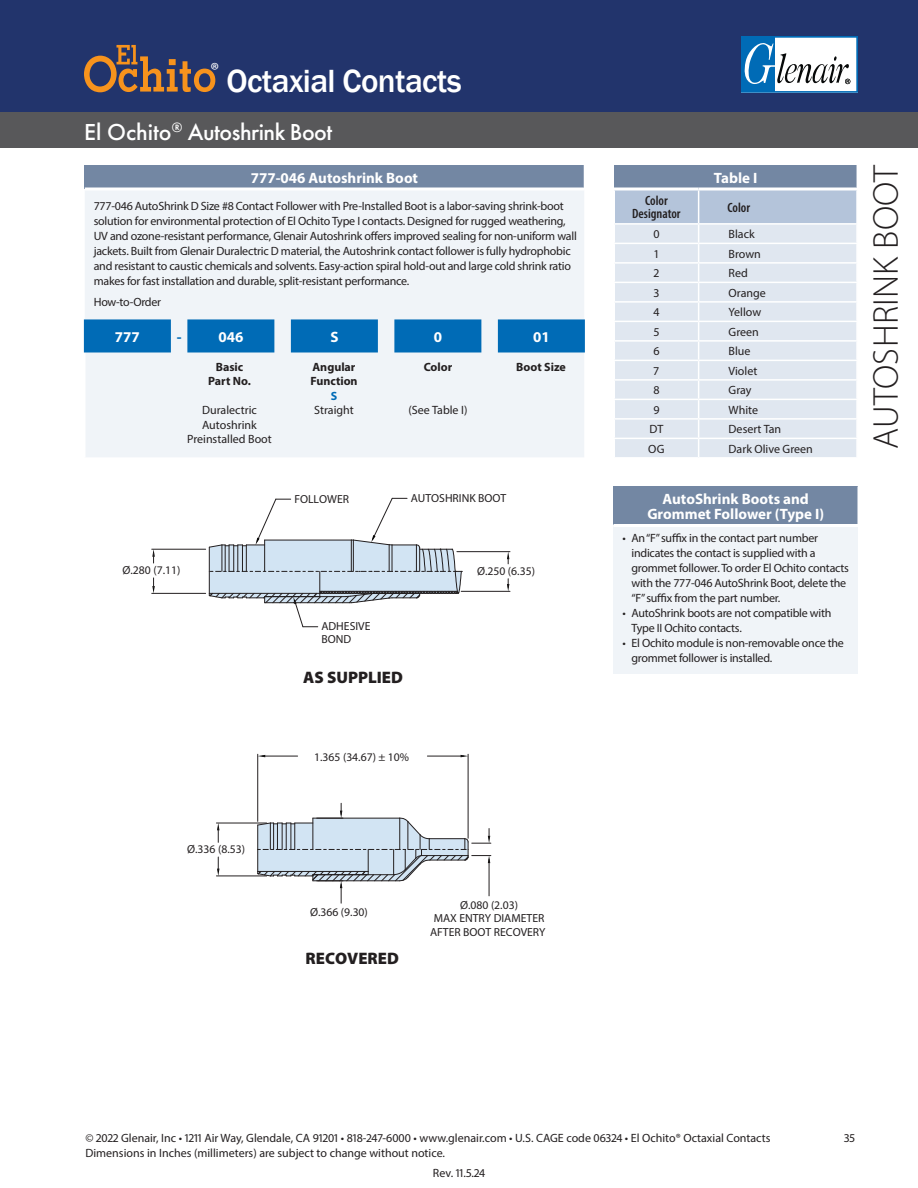
<style>
.page{position:relative;width:918px;height:1188px;background:#fff}
.page>*{position:absolute;margin:0;border:0;box-sizing:border-box;transform-origin:0 0}
.t1{font:300 36px "Myriad Pro";letter-spacing:.01em;color:#231f20}
.t2{font:500 33px "Franklin Gothic";letter-spacing:-.02em;color:#fff}
.t3{font:500 24px "Futura PT";letter-spacing:-.02em;color:#fff}
.t4{font:20.7px "Myriad Pro";color:#fff}
.t5{font:900 16.65px "Myriad Pro";color:#231f20}
.t6{font:700 15px/15px "Myriad Pro";color:#fff;text-align:center}
.t7{font:700 15px "Myriad Pro";color:#006bb6}
.t8{font:600 condensed 13.5px/13.5px "Myriad Pro";color:#231f20;text-align:center}
.t9{font:12px/15px "Myriad Pro";letter-spacing:-.02em;color:#231f20}
.t10{font:12px/14.4px "Myriad Pro";color:#231f20;text-align:center}
.t11{font:700 12px/14.4px "Myriad Pro";color:#231f20;text-align:center}
.t12{font:700 12px "Myriad Pro";color:#006bb6}
.t13{font:11.7px/14px "Myriad Pro";color:#231f20}
</style>
<div class="page">
<div style="left:614px;top:486px;width:244px;height:39px;background:#7387a3"></div>
<div style="left:614px;top:525px;width:244px;height:149px;background:#f0f4f8"></div>
<hr style="left:614px;top:524px;width:244px;height:3px;background:#fff">
<div style="left:85px;top:165px;width:499px;height:24px;background:#7387a3"></div>
<div style="left:85px;top:191px;width:499px;height:266px;background:#f0f4f8"></div>
<hr style="left:85px;top:188px;width:500px;height:2px;background:#fff">
<hr style="left:84px;top:333px;width:2px;height:124px;background:#fff">
<svg style="left:84px;top:319px;width:501px;height:33px;background:#227ebf"></svg>
<svg style="left:614px;top:165px;width:243px;height:292px;background:#d5dde8"></svg>
<hr style="left:152px;top:549px;width:54px;height:1px;background:#231f20">
<hr style="left:152px;top:593px;width:54px;height:1px;background:#231f20">
<svg style="left:152px;top:549px;width:3px;height:14px"></svg>
<svg style="left:152px;top:578px;width:3px;height:15px"></svg>
<hr style="left:457px;top:551px;width:53px;height:1px;background:#231f20">
<hr style="left:461px;top:591px;width:49px;height:1px;background:#231f20">
<svg style="left:507px;top:552px;width:2px;height:12px"></svg>
<svg style="left:507px;top:579px;width:2px;height:12px"></svg>
<hr style="left:257px;top:754px;width:1px;height:67px;background:#231f20">
<hr style="left:468px;top:754px;width:1px;height:84px;background:#231f20">
<svg style="left:258px;top:755px;width:7px;height:2px"></svg>
<hr style="left:263px;top:756px;width:35px;height:1px;background:#231f20">
<hr style="left:427px;top:756px;width:37px;height:1px;background:#231f20">
<hr style="left:216px;top:823px;width:51px;height:1px;background:#231f20">
<hr style="left:216px;top:876px;width:51px;height:1px;background:#231f20">
<svg style="left:217px;top:823px;width:2px;height:19px"></svg>
<svg style="left:217px;top:857px;width:2px;height:19px"></svg>
<svg style="left:257px;top:803px;width:234px;height:100px"></svg>
<svg style="left:209px;top:498px;width:253px;height:129px"></svg>
<div style="left:0;top:0;width:918px;height:112px;background:#22346c"></div>
<svg style="left:741px;top:36px;width:117px;height:57px;background:#9fbfd6"></svg>
<div style="left:0;top:112px;width:918px;height:36px;background:#58585a"></div>
<svg style="left:84px;top:45px;width:131px;height:47px"></svg>
<h3 class="t4" style="left:211px;top:57px;width:10px">®</h3>
<h2 class="t2" style="left:227px;top:60px;width:237px">Octaxial Contacts</h2>
<h3 class="t3" style="left:84px;top:117px;width:250px">El Ochito<sup>®</sup> Autoshrink Boot</h3>
<p class="t6" style="left:251px;top:170px;width:169px">777-046 Autoshrink Boot</p>
<p class="t9" style="left:94px;top:198px;width:485px">777-046 AutoShrink D Size #8 Contact Follower with Pre-Installed Boot is a labor-saving shrink-boot solution for environmental protection of El Ochito Type I contacts. Designed for rugged weathering, UV and ozone-resistant performance, Glenair Autoshrink offers improved sealing for non-uniform wall jackets. Built from Glenair Duralectric D material, the Autoshrink contact follower is fully hydrophobic and resistant to caustic chemicals and solvents. Easy-action spiral hold-out and large cold shrink ratio makes for fast installation and durable, split-resistant performance.</p>
<p class="t9" style="left:94px;top:294px;width:69px">How-to-Order</p>
<p class="t6" style="left:115px;top:329px;width:26px">777</p>
<p class="t7" style="left:177px;top:327px;width:6px">-</p>
<p class="t6" style="left:218px;top:329px;width:26px">046</p>
<p class="t6" style="left:330px;top:329px;width:10px">S</p>
<p class="t6" style="left:434px;top:329px;width:10px">0</p>
<p class="t6" style="left:533px;top:329px;width:18px">01</p>
<p class="t11" style="left:208px;top:359px;width:44px">Basic<br>Part No.</p>
<p class="t10" style="left:187px;top:403px;width:86px">Duralectric<br>Autoshrink<br>Preinstalled Boot</p>
<p class="t11" style="left:310px;top:359px;width:49px;text-align:left">Angular<br>Function</p>
<p class="t12" style="left:331px;top:388px;width:8px">S</p>
<p class="t10" style="left:314px;top:403px;width:41px">Straight</p>
<p class="t11" style="left:424px;top:359px;width:30px">Color</p>
<p class="t10" style="left:409px;top:403px;width:60px">(See Table I)</p>
<p class="t11" style="left:516px;top:359px;width:51px">Boot Size</p>
<p class="t13" style="left:122px;top:563px;width:59px">Ø.280 (7.11)</p>
<p class="t13" style="left:187px;top:842px;width:59px">Ø.336 (8.53)</p>
<p class="t13" style="left:294px;top:492px;width:56px">FOLLOWER</p>
<p class="t13" style="left:411px;top:491px;width:97px">AUTOSHRINK BOOT</p>
<p class="t13" style="left:321px;top:620px;width:51px;line-height:12.5px">ADHESIVE<br>BOND</p>
<h3 class="t5" style="left:303px;top:668px;width:101px">AS SUPPLIED</h3>
<p class="t13" style="left:314px;top:750px;width:96px">1.365 (34.67) ± 10%</p>
<p class="t13" style="left:477px;top:564px;width:59px">Ø.250 (6.35)</p>
<p class="t13" style="left:310px;top:905px;width:59px">Ø.366 (9.30)</p>
<h3 class="t5" style="left:306px;top:949px;width:95px">RECOVERED</h3>
<p class="t13" style="left:430px;top:897px;width:117px;text-align:center">Ø.080 (2.03)<br>MAX ENTRY DIAMETER<br>AFTER BOOT RECOVERY</p>
<p class="t6" style="left:714px;top:170px;width:45px">Table I</p>
<p class="t8" style="left:632px;top:193px;width:50px">Color<br>Designator</p>
<p class="t8" style="left:728px;top:200px;width:24px">Color</p>
<p class="t9" style="left:653px;top:226px;width:8px">0</p>
<p class="t9" style="left:729px;top:226px;width:28px">Black</p>
<p class="t9" style="left:654px;top:246px;width:5px">1</p>
<p class="t9" style="left:729px;top:246px;width:34px">Brown</p>
<p class="t9" style="left:654px;top:265px;width:7px">2</p>
<p class="t9" style="left:729px;top:265px;width:21px">Red</p>
<p class="t9" style="left:654px;top:285px;width:7px">3</p>
<p class="t9" style="left:729px;top:285px;width:39px">Orange</p>
<p class="t9" style="left:653px;top:304px;width:8px">4</p>
<p class="t9" style="left:729px;top:304px;width:34px">Yellow</p>
<p class="t9" style="left:654px;top:324px;width:7px">5</p>
<p class="t9" style="left:729px;top:324px;width:32px">Green</p>
<p class="t9" style="left:653px;top:343px;width:8px">6</p>
<p class="t9" style="left:729px;top:343px;width:23px">Blue</p>
<p class="t9" style="left:654px;top:363px;width:6px">7</p>
<p class="t9" style="left:729px;top:363px;width:30px">Violet</p>
<p class="t9" style="left:653px;top:382px;width:8px">8</p>
<p class="t9" style="left:729px;top:382px;width:24px">Gray</p>
<p class="t9" style="left:653px;top:402px;width:8px">9</p>
<p class="t9" style="left:729px;top:402px;width:31px">White</p>
<p class="t9" style="left:649px;top:421px;width:15px">DT</p>
<p class="t10" style="left:729px;top:422px;width:54px">Desert Tan</p>
<p class="t9" style="left:648px;top:441px;width:18px">OG</p>
<p class="t10" style="left:729px;top:441px;width:86px">Dark Olive Green</p>
<p class="t6" style="left:647px;top:491px;width:178px">AutoShrink Boots and<br>Grommet Follower (Type I)</p>
<p class="t9" style="left:632px;top:530px;width:219px;text-indent:-9px">• An “F” suffix in the contact part number indicates the contact is supplied with a grommet follower. To order El Ochito contacts with the 777-046 AutoShrink Boot, delete the “F” suffix from the part number.</p>
<p class="t9" style="left:632px;top:605px;width:202px;text-indent:-9px">• AutoShrink boots are not compatible with<br>Type II Ochito contacts.</p>
<p class="t9" style="left:632px;top:635px;width:214px;text-indent:-9px">• El Ochito module is non-removable once the grommet follower is installed.</p>
<h1 class="t1" style="left:866px;top:449px;width:286px;rotate:-90deg">AUTOSHRINK BOOT</h1>
<p class="t10" style="left:86px;top:1131px;width:687px;line-height:15px;text-align:left">© 2022 Glenair, Inc • 1211 Air Way, Glendale, CA 91201 • 818-247-6000 • www.glenair.com • U.S. CAGE code 06324 • El Ochito® Octaxial Contacts<br>Dimensions in Inches (millimeters) are subject to change without notice.</p>
<p class="t9" style="left:844px;top:1131px;width:12px">35</p>
<p class="t9" style="left:433px;top:1165px;width:54px">Rev. 11.5.24</p>
</div>
